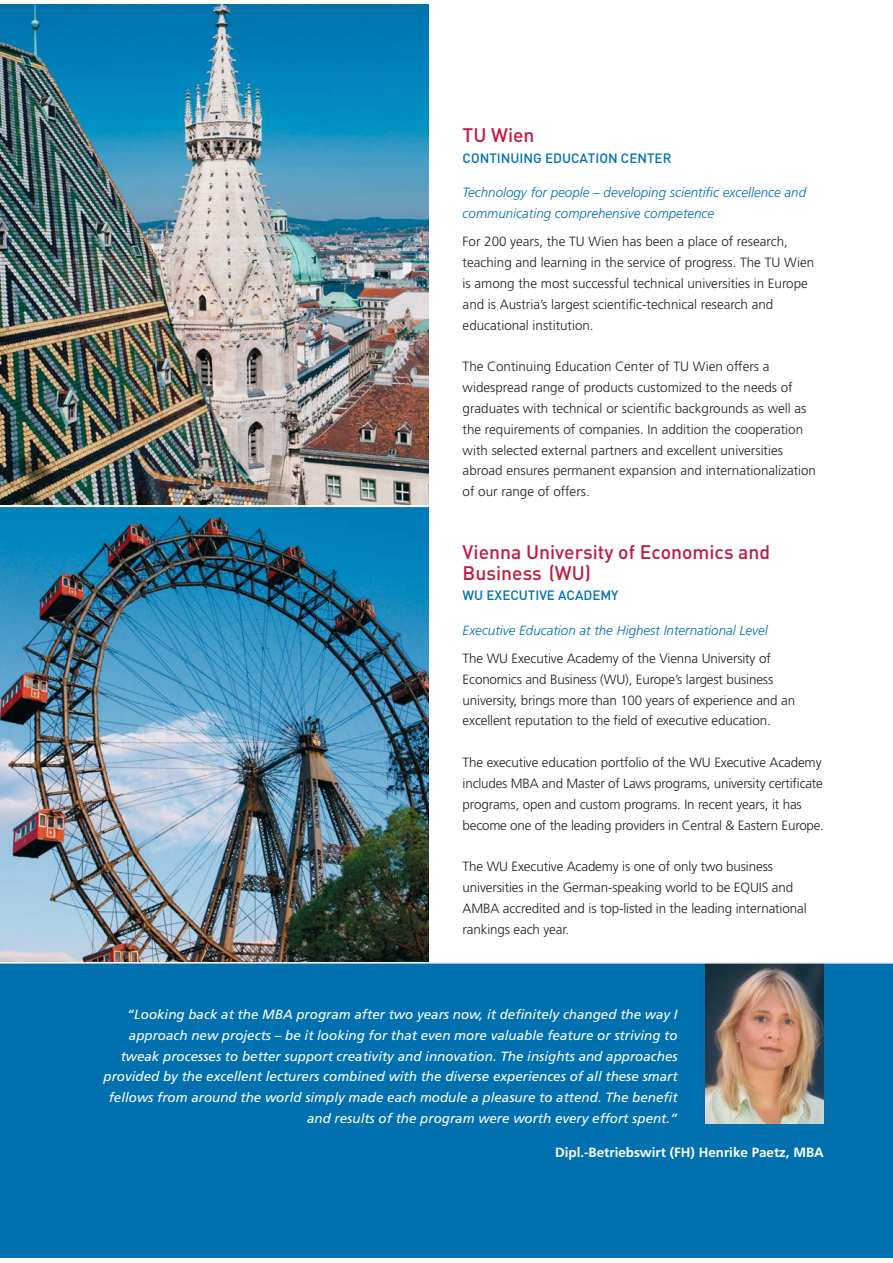
<style>
.page{position:relative;width:893px;height:1263px;background:#fff}
.page>*{position:absolute;margin:0;border:0;box-sizing:border-box;transform-origin:0 0}
.t1{font:500 19.35px/20.9px "DIN";color:#be1c41}
.t2{font:300 13.35px/20.9px "Frutiger LT Std";letter-spacing:-.01em;color:#231f20}
.t3{font:italic 13.35px/20.9px "Frutiger LT Std";color:#fff;text-align:right}
.t4{font:italic 300 13.35px/20.9px "Frutiger LT Std";color:#0070af}
.t5{font:500 13.35px "DIN";color:#0070af}
.t6{font:700 13.35px "Frutiger LT Std";color:#fff}
</style>
<div class="page">
<div style="left:0;top:963px;width:893px;height:295px;background:#0070af"></div>
<img style="left:0;top:5px;width:428px;height:957px">
<img style="left:706px;top:964px;width:118px;height:159px">
<hr style="left:0;top:962px;width:893px;height:2px;background:#fff">
<hr style="left:0;top:506px;width:428px;height:1px;background:#fff">
<h1 class="t1" style="left:463px;top:127px;width:73px">TU Wien</h1>
<p class="t5" style="left:463px;top:153px;width:210px">CONTINUING EDUCATION CENTER</p>
<p class="t4" style="left:463px;top:183px;width:345px">Technology for people – developing scientific excellence and communicating comprehensive competence</p>
<p class="t2" style="left:463px;top:232px;width:353px">For 200 years, the TU Wien has been a place of research, teaching and learning in the service of progress. The TU Wien is among the most successful technical universities in Europe and is Austria’s largest scientific-technical research and educational institution.</p>
<p class="t2" style="left:463px;top:357px;width:355px">The Continuing Education Center of TU Wien offers a widespread range of products customized to the needs of graduates with technical or scientific backgrounds as well as the requirements of companies. In addition the cooperation with selected external partners and excellent universities abroad ensures permanent expansion and internationalization of our range of offers.</p>
<h1 class="t1" style="left:463px;top:544px;width:309px">Vienna University of Economics and<br>Business (WU)</h1>
<p class="t5" style="left:463px;top:591px;width:157px">WU EXECUTIVE ACADEMY</p>
<p class="t4" style="left:463px;top:620px;width:307px">Executive Education at the Highest International Level</p>
<p class="t2" style="left:463px;top:649px;width:334px">The WU Executive Academy of the Vienna University of Economics and Business (WU), Europe’s largest business university, brings more than 100 years of experience and an excellent reputation to the field of executive education.</p>
<p class="t2" style="left:463px;top:753px;width:363px">The executive education portfolio of the WU Executive Academy includes MBA and Master of Laws programs, university certificate programs, open and custom programs. In recent years, it has become one of the leading providers in Central &amp; Eastern Europe.</p>
<p class="t2" style="left:463px;top:857px;width:345px">The WU Executive Academy is one of only two business universities in the German-speaking world to be EQUIS and AMBA accredited and is top-listed in the leading international rankings each year.</p>
<p class="t3" style="left:104px;top:1004px;width:576px">“Looking back at the MBA program after two years now, it definitely changed the way I approach new projects – be it looking for that even more valuable feature or striving to tweak processes to better support creativity and innovation. The insights and approaches provided by the excellent lecturers combined with the diverse experiences of all these smart fellows from around the world simply made each module a pleasure to attend. The benefit and results of the program were worth every effort spent.”</p>
<p class="t6" style="left:555px;top:1147px;width:270px">Dipl.-Betriebswirt (FH) Henrike Paetz, MBA</p>
</div>
